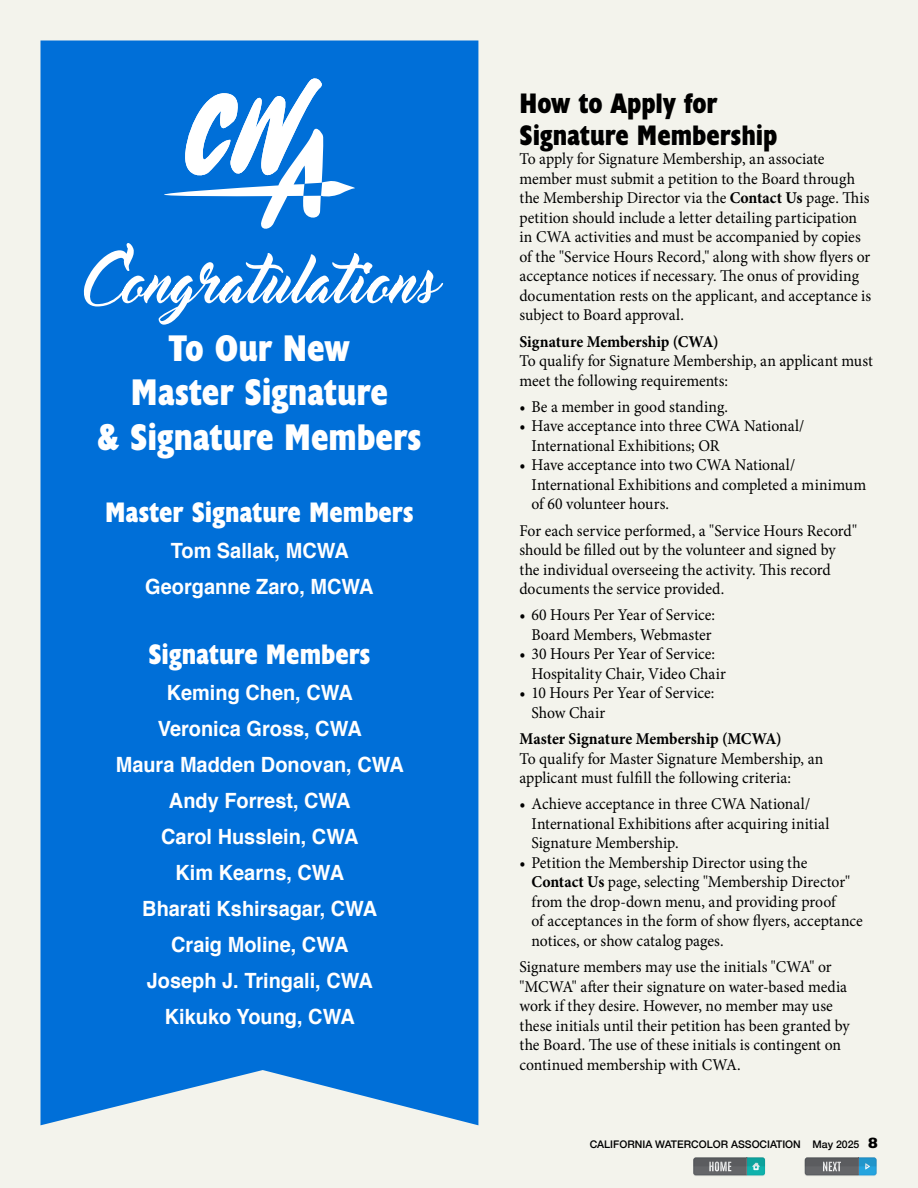
<style>
.page{position:relative;width:918px;height:1188px;background:#f3f3ec}
.page>*{position:absolute;margin:0;border:0;box-sizing:border-box;transform-origin:0 0}
.t1{font:700 condensed 37.5px/44.5px "Humanist 521 BT Xtra";color:#fff;text-align:center}
.t2{font:700 condensed 28.5px "Humanist 521 BT Xtra";color:#fff}
.t3{font:700 condensed 28.5px/31.5px "Humanist 521 BT Xtra";color:#000}
.t4{font:700 21px/36px "Helvetica";color:#fff;text-align:center;scale:.95 1}
.t5{font:16.5px/19.5px "Minion Pro";color:#000;scale:.95 1}
.t6{font:700 16.5px "Minion Pro";color:#000;scale:.95 1}
.t7{font:500 10.5px "Helvetica Neue";color:#000}
.s1{font-weight:700}
.s2{font-family:"Humanist 521 BT";font-weight:800;font-size:15px}
</style>
<div class="page">
<div style="left:40px;top:40px;width:438px;height:1085px;background:#006fd8"></div>
<svg style="left:693px;top:1157px;width:72px;height:19px"></svg>
<svg style="left:805px;top:1157px;width:71px;height:19px"></svg>
<svg style="left:82px;top:243px;width:362px;height:82px"></svg>
<svg style="left:164px;top:76px;width:193px;height:155px"></svg>
<h1 class="t1" style="left:97px;top:325px;width:326px">To Our New<br>Master Signature<br>&amp; Signature Members</h1>
<h2 class="t2" style="left:105px;top:495px;width:310px">Master Signature Members</h2>
<p class="t4" style="left:145px;top:533px;width:242px">Tom Sallak, MCWA<br>Georganne Zaro, MCWA</p>
<h2 class="t2" style="left:148px;top:637px;width:224px">Signature Members</h2>
<p class="t4" style="left:116px;top:675px;width:305px">Keming Chen, CWA<br>Veronica Gross, CWA<br>Maura Madden Donovan, CWA<br>Andy Forrest, CWA<br>Carol Husslein, CWA<br>Kim Kearns, CWA<br>Bharati Kshirsagar, CWA<br>Craig Moline, CWA<br>Joseph J. Tringali, CWA<br>Kikuko Young, CWA</p>
<h2 class="t3" style="left:519px;top:87px;width:260px">How to Apply for<br>Signature Membership</h2>
<p class="t5" style="left:519px;top:149px;width:372px">To apply for Signature Membership, an associate member must submit a petition to the Board through the Membership Director via the <span class="s1">Contact Us</span> page. This petition should include a letter detailing participation in CWA activities and must be accompanied by copies of the "Service Hours Record," along with show flyers or acceptance notices if necessary. The onus of providing documentation rests on the applicant, and acceptance is subject to Board approval.</p>
<p class="t6" style="left:519px;top:330px;width:211px">Signature Membership (CWA)</p>
<p class="t5" style="left:519px;top:351px;width:374px">To qualify for Signature Membership, an applicant must meet the following requirements:</p>
<p class="t5" style="left:519px;top:397px;width:221px">• Be a member in good standing.</p>
<p class="t5" style="left:531px;top:416px;width:289px;text-indent:-12px">• Have acceptance into three CWA National/<br>International Exhibitions; OR</p>
<p class="t5" style="left:532px;top:455px;width:354px;text-indent:-12px">• Have acceptance into two CWA National/<br>International Exhibitions and completed a minimum of 60 volunteer hours.</p>
<p class="t5" style="left:519px;top:521px;width:357px">For each service performed, a "Service Hours Record" should be filled out by the volunteer and signed by the individual overseeing the activity. This record documents the service provided.</p>
<p class="t5" style="left:519px;top:605px;width:207px;text-align:center">• 60 Hours Per Year of Service:<br>Board Members, Webmaster</p>
<p class="t5" style="left:532px;top:644px;width:206px;text-indent:-12px">• 30 Hours Per Year of Service:<br>Hospitality Chair, Video Chair</p>
<p class="t5" style="left:532px;top:683px;width:194px;text-indent:-12px">• 10 Hours Per Year of Service:<br>Show Chair</p>
<p class="t6" style="left:519px;top:727px;width:278px">Master Signature Membership (MCWA)</p>
<p class="t5" style="left:519px;top:749px;width:322px">To qualify for Master Signature Membership, an applicant must fulfill the following criteria:</p>
<p class="t5" style="left:532px;top:794px;width:315px;text-indent:-12px">• Achieve acceptance in three CWA National/<br>International Exhibitions after acquiring initial<br>Signature Membership.</p>
<p class="t5" style="left:532px;top:853px;width:350px;text-indent:-12px">• Petition the Membership Director using the <span class="s1">Contact Us</span> page, selecting "Membership Director" from the drop-down menu, and providing proof<br>of acceptances in the form of show flyers, acceptance notices, or show catalog pages.</p>
<p class="t5" style="left:520px;top:957px;width:349px">Signature members may use the initials "CWA" or "MCWA" after their signature on water-based media work if they desire. However, no member may use these initials until their petition has been granted by the Board. The use of these initials is contingent on continued membership with CWA.</p>
<p class="t7" style="left:590px;top:1135px;width:290px">CALIFORNIA WATERCOLOR ASSOCIATION May 2025 <span class="s2">8</span></p>
</div>
